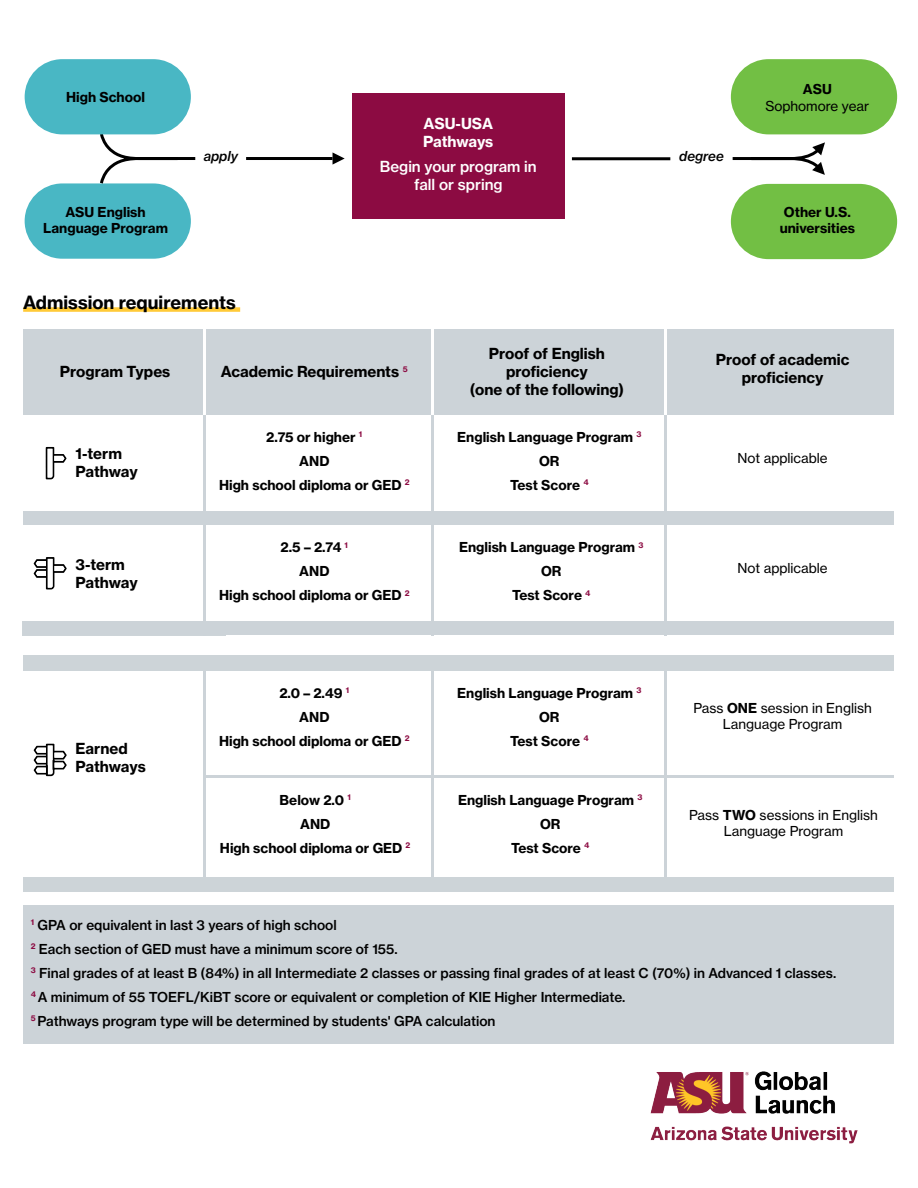
<style>
.page{position:relative;width:918px;height:1188px;background:#fff}
.page>*{position:absolute;margin:0;border:0;box-sizing:border-box;transform-origin:0 0}
.t1{font:18px "N Haas Grotesk TX Pro 75 Bd";color:#000}
.t2{font:15px/18px "N Haas Grotesk TX Pro 75 Bd";color:#000}
.t3{font:15px/18px "N Haas Grotesk TX Pro 65 Md";color:#fff;text-align:center}
.t4{font:15px/18px "N Haas Grotesk TX Pro 75 Bd";letter-spacing:-.01em;color:#fff}
.t5{font:13.5px/24px "N Haas Grotesk TX Pro 75 Bd";color:#000;text-align:center}
.t6{font:13.5px/24px "N Haas Grotesk TX Pro 65 Md";color:#000}
.t7{font:13.5px/16.2px "N Haas Grotesk TX Pro 55 Rg";color:#000;text-align:center}
.t8{font:13.5px "N Haas Grotesk TX Pro 66 Md It";color:#000}
.t9{font:7.8px "N Haas Grotesk TX Pro 75 Bd";color:#8c0b42}
.s1{font-family:"N Haas Grotesk TX Pro 75 Bd"}
</style>
<div class="page">
<div style="left:23px;top:307px;width:217px;height:5px;background:#ffca38"></div>
<div style="left:731px;top:59px;width:166px;height:75px;background:#72bf44;border-radius:38px"></div>
<div style="left:731px;top:184px;width:166px;height:75px;background:#72bf44;border-radius:38px"></div>
<div style="left:25px;top:183px;width:166px;height:76px;background:#49b7c4;border-radius:38px"></div>
<svg style="left:98px;top:130px;width:80px;height:57px"></svg>
<div style="left:352px;top:93px;width:213px;height:126px;background:#8c0b42"></div>
<hr style="left:138px;top:157px;width:57px;height:3px;background:#000">
<hr style="left:733px;top:157px;width:69px;height:3px;background:#000">
<hr style="left:246px;top:157px;width:87px;height:3px;background:#000">
<hr style="left:572px;top:157px;width:98px;height:3px;background:#000">
<svg style="left:333px;top:152px;width:12px;height:13px"></svg>
<svg style="left:751px;top:142px;width:74px;height:33px"></svg>
<div style="left:25px;top:59px;width:166px;height:75px;background:#49b7c4;border-radius:38px"></div>
<img style="left:650px;top:1071px;width:208px;height:73px">
<div style="left:24px;top:655px;width:870px;height:237px;background:#cdd4d8"></div>
<div style="left:204px;top:329px;width:235px;height:306px;background:#ccd3d8"></div>
<div style="left:24px;top:329px;width:180px;height:306px;background:#ccd3d8"></div>
<div style="left:24px;top:905px;width:870px;height:139px;background:#ccd3d8"></div>
<div style="left:439px;top:329px;width:235px;height:306px;background:#ccd3d8"></div>
<div style="left:674px;top:329px;width:220px;height:306px;background:#ccd3d8"></div>
<div style="left:0;top:525px;width:918px;height:95px;background:#fff"></div>
<svg style="left:34px;top:557px;width:33px;height:32px"></svg>
<div style="left:23px;top:415px;width:895px;height:95px;background:#fff"></div>
<div style="left:0;top:671px;width:918px;height:206px;background:#fff"></div>
<svg style="left:46px;top:447px;width:21px;height:32px"></svg>
<hr style="left:204px;top:775px;width:690px;height:2px;background:#ccd3d8">
<hr style="left:431px;top:343px;width:2px;height:292px;background:#ccd3d8">
<hr style="left:203px;top:343px;width:3px;height:292px;background:#ccd3d8">
<hr style="left:203px;top:671px;width:3px;height:206px;background:#ccd3d8">
<hr style="left:431px;top:671px;width:2px;height:206px;background:#ccd3d8">
<hr style="left:665px;top:671px;width:2px;height:206px;background:#ccd3d8">
<hr style="left:431px;top:329px;width:2px;height:86px;background:#fff">
<hr style="left:203px;top:329px;width:3px;height:86px;background:#fff">
<hr style="left:665px;top:343px;width:2px;height:292px;background:#ccd3d8">
<hr style="left:665px;top:329px;width:2px;height:86px;background:#fff">
<svg style="left:34px;top:744px;width:33px;height:32px"></svg>
<p class="t5" style="left:66px;top:85px;width:80px">High School</p>
<p class="t5" style="left:43px;top:204px;width:126px;line-height:16.2px">ASU English<br>Language Program</p>
<p class="t4" style="left:423px;top:114px;width:72px">ASU-USA<br>Pathways</p>
<p class="t3" style="left:380px;top:158px;width:158px">Begin your program in fall or spring</p>
<p class="t8" style="left:204px;top:148px;width:36px">apply</p>
<p class="t8" style="left:679px;top:148px;width:46px">degree</p>
<h1 class="t1" style="left:23px;top:291px;width:214px">Admission requirements</h1>
<p class="t5" style="left:803px;top:77px;width:30px">ASU</p>
<p class="t7" style="left:765px;top:98px;width:105px">Sophomore year</p>
<p class="t5" style="left:780px;top:204px;width:77px;line-height:16.2px">Other U.S. universities</p>
<p class="t2" style="left:60px;top:362px;width:112px">Program Types</p>
<p class="t9" style="left:403px;top:365px;width:6px">5</p>
<p class="t2" style="left:221px;top:362px;width:180px">Academic Requirements</p>
<p class="t2" style="left:76px;top:444px;width:64px">1-term<br>Pathway</p>
<p class="t2" style="left:76px;top:556px;width:64px">3-term<br>Pathway</p>
<p class="t2" style="left:76px;top:740px;width:72px">Earned<br>Pathways</p>
<p class="t5" style="left:219px;top:425px;width:192px">2.75 or higher <sup>1<br></sup>AND<br>High school diploma or GED <sup>2</sup></p>
<p class="t5" style="left:219px;top:535px;width:192px">2.5 – 2.74 <sup>1<br></sup>AND<br>High school diploma or GED <sup>2</sup></p>
<p class="t5" style="left:219px;top:681px;width:192px">2.0 – 2.49 <sup>1<br></sup>AND<br>High school diploma or GED <sup>2</sup></p>
<p class="t5" style="left:220px;top:788px;width:192px">Below 2.0 <sup>1<br></sup>AND<br>High school diploma or GED <sup>2</sup></p>
<p class="t2" style="left:470px;top:344px;width:156px;text-align:center">Proof of English proficiency<br>(one of the following)</p>
<p class="t2" style="left:716px;top:350px;width:135px;text-align:center">Proof of academic proficiency</p>
<p class="t5" style="left:457px;top:425px;width:186px">English Language Program <sup>3<br></sup>OR<br>Test Score <sup>4</sup></p>
<p class="t5" style="left:459px;top:535px;width:186px">English Language Program <sup>3<br></sup>OR<br>Test Score <sup>4</sup></p>
<p class="t5" style="left:457px;top:681px;width:186px">English Language Program <sup>3<br></sup>OR<br>Test Score <sup>4</sup></p>
<p class="t5" style="left:458px;top:788px;width:186px">English Language Program <sup>3<br></sup>OR<br>Test Score <sup>4</sup></p>
<p class="t7" style="left:738px;top:450px;width:92px">Not applicable</p>
<p class="t7" style="left:738px;top:560px;width:92px">Not applicable</p>
<p class="t7" style="left:693px;top:700px;width:180px">Pass <span class="s1">ONE</span> session in English<br>Language Program</p>
<p class="t7" style="left:689px;top:807px;width:190px">Pass <span class="s1">TWO</span> sessions in English<br>Language Program</p>
<p class="t6" style="left:31px;top:913px;width:807px"><sup>1</sup> GPA or equivalent in last 3 years of high school<br><sup>2</sup> Each section of GED must have a minimum score of 155.<br><sup>3</sup> Final grades of at least B (84%) in all Intermediate 2 classes or passing final grades of at least C (70%) in Advanced 1 classes.<br><sup>4</sup> A minimum of 55 TOEFL/KiBT score or equivalent or completion of KIE Higher Intermediate.<br><sup>5</sup> Pathways program type will be determined by students' GPA calculation</p>
</div>
